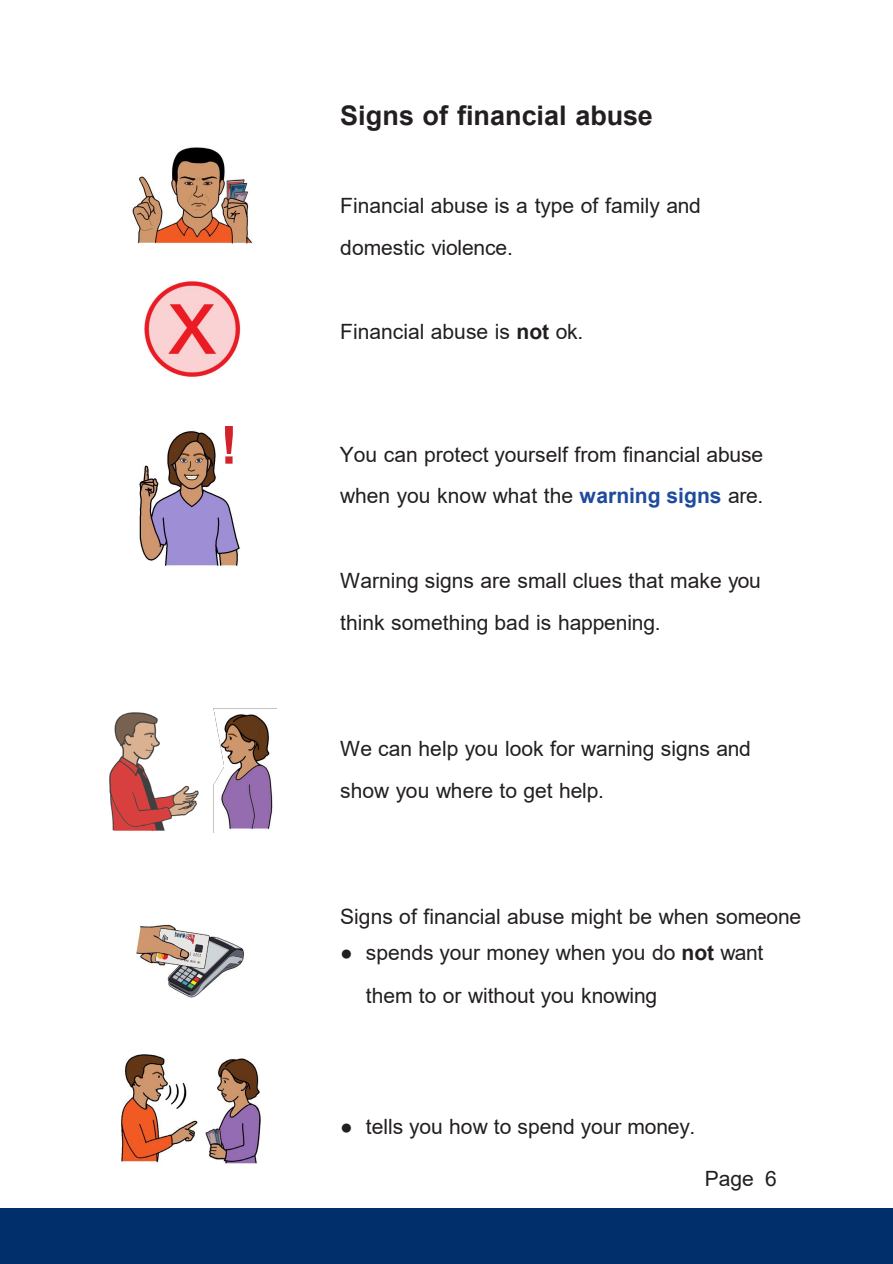
<style>
.page{position:relative;width:893px;height:1264px;background:#fff}
.page>*{position:absolute;margin:0;border:0;box-sizing:border-box;transform-origin:0 0}
.t1{font:700 52.5px "Arial";color:#d2232a}
.t2{font:700 27px "Arial";color:#231f20}
.t3{font:21px/41.7px "Arial";color:#231f20}
.s1{font-weight:700}
.s2{font-weight:700;color:#1e4b9d}
</style>
<div class="page">
<div style="left:0;top:1208px;width:892px;height:55px;background:#002f6c"></div>
<img style="left:132px;top:147px;width:120px;height:97px">
<img style="left:144px;top:281px;width:96px;height:96px">
<img style="left:139px;top:430px;width:101px;height:136px">
<img style="left:213px;top:708px;width:63px;height:124px">
<img style="left:109px;top:712px;width:90px;height:118px">
<img style="left:137px;top:924px;width:107px;height:73px">
<img style="left:174px;top:931px;width:21px;height:12px">
<img style="left:122px;top:1054px;width:138px;height:110px">
<h1 class="t1" style="left:220px;top:408px;width:19px">!</h1>
<h2 class="t2" style="left:340px;top:97px;width:314px">Signs of financial abuse</h2>
<p class="t3" style="left:340px;top:184px;width:362px;line-height:42.2px">Financial abuse is a type of family and domestic violence.</p>
<p class="t3" style="left:340px;top:310px;width:244px">Financial abuse is <span class="s1">not</span> ok.</p>
<p class="t3" style="left:340px;top:433px;width:425px">You can protect yourself from financial abuse when you know what the <span class="s2">warning signs</span> are.</p>
<p class="t3" style="left:340px;top:559px;width:422px">Warning signs are small clues that make you think something bad is happening.</p>
<p class="t3" style="left:340px;top:727px;width:412px">We can help you look for warning signs and show you where to get help.</p>
<p class="t3" style="left:340px;top:895px;width:462px">Signs of financial abuse might be when someone</p>
<p class="t3" style="left:366px;top:931px;width:399px;line-height:42.2px;text-indent:-26px">● spends your money when you do <span class="s1">not</span> want them to or without you knowing</p>
<p class="t3" style="left:340px;top:1105px;width:356px">● tells you how to spend your money.</p>
<p class="t3" style="left:704px;top:1157px;width:74px">Page 6</p>
</div>
